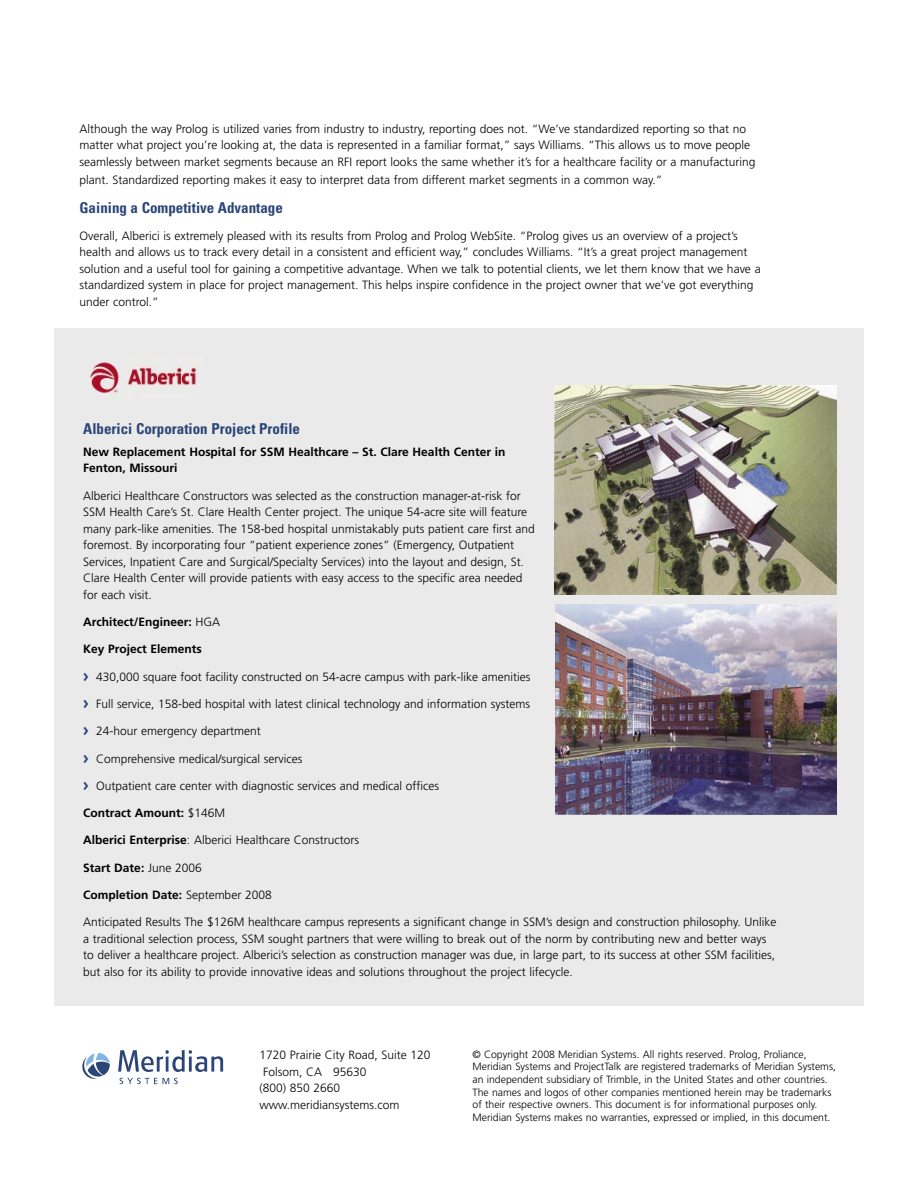
<style>
.page{position:relative;width:918px;height:1188px;background:#fff}
.page>*{position:absolute;margin:0;border:0;box-sizing:border-box;transform-origin:0 0}
.subhead{font:700 condensed 15px "Univers";color:#2b4578}
.Body{font:700 condensed 15px "Univers";color:#2b4578}
.Body-2{font:300 12px/16.5px "Frutiger";color:#000}
.Body-3{font:700 12px/16.5px "Frutiger";color:#000}
.Body-4{font:300 10.5px/12.6px "Frutiger";color:#000}
.s1{font-weight:300}
.s2{font-family:"Meta Bold LF Caps";font-weight:400;font-size:13.5px;color:#2b4578}
.s3{font-weight:700}
</style>
<div class="page">
<div style="left:54px;top:328px;width:810px;height:678px;background:#eaeaea"></div>
<svg style="left:118px;top:1050px;width:105px;height:22px"></svg>
<svg style="left:120px;top:1078px;width:58px;height:6px"></svg>
<svg style="left:82px;top:1053px;width:28px;height:26px"></svg>
<img style="left:89px;top:356px;width:109px;height:38px">
<img style="left:555px;top:604px;width:281px;height:210px">
<img style="left:555px;top:385px;width:281px;height:210px">
<p class="Body-2" style="left:80px;top:121px;width:677px">Although the way Prolog is utilized varies from industry to industry, reporting does not. “We’ve standardized reporting so that no matter what project you’re looking at, the data is represented in a familiar format,” says Williams. “This allows us to move people seamlessly between market segments because an RFI report looks the same whether it’s for a healthcare facility or a manufacturing</p>
<p class="Body-2" style="left:80px;top:172px;width:585px">plant. Standardized reporting makes it easy to interpret data from different market segments in a common way.”</p>
<p class="Body" style="left:80px;top:198px;width:205px">Gaining a Competitive Advantage</p>
<p class="Body-2" style="left:80px;top:228px;width:683px">Overall, Alberici is extremely pleased with its results from Prolog and Prolog WebSite. “Prolog gives us an overview of a project’s health and allows us to track every detail in a consistent and efficient way,” concludes Williams. “It’s a great project management solution and a useful tool for gaining a competitive advantage. When we talk to potential clients, we let them know that we have a standardized system in place for project management. This helps inspire confidence in the project owner that we’ve got everything under control.”</p>
<p class="subhead" style="left:83px;top:420px;width:218px">Alberici Corporation Project Profile</p>
<p class="Body-3" style="left:83px;top:444px;width:424px">New Replacement Hospital for SSM Healthcare – St. Clare Health Center in<br>Fenton, Missouri</p>
<p class="Body-2" style="left:83px;top:488px;width:453px">Alberici Healthcare Constructors was selected as the construction manager-at-risk for SSM Health Care’s St. Clare Health Center project. The unique 54-acre site will feature many park-like amenities. The 158-bed hospital unmistakably puts patient care first and foremost. By incorporating four “patient experience zones” (Emergency, Outpatient Services, Inpatient Care and Surgical/Specialty Services) into the layout and design, St.<br>Clare Health Center will provide patients with easy access to the specific area needed for each visit.</p>
<p class="Body-3" style="left:83px;top:614px;width:138px">Architect/Engineer: <span class="s1">HGA</span></p>
<p class="Body-3" style="left:83px;top:641px;width:120px">Key Project Elements</p>
<p class="Body-2" style="left:83px;top:668px;width:449px"><span class="s2">&gt;</span> 430,000 square foot facility constructed on 54-acre campus with park-like amenities</p>
<p class="Body-2" style="left:83px;top:696px;width:448px"><span class="s2">&gt;</span> Full service, 158-bed hospital with latest clinical technology and information systems</p>
<p class="Body-2" style="left:83px;top:723px;width:179px"><span class="s2">&gt;</span> 24-hour emergency department</p>
<p class="Body-2" style="left:83px;top:750px;width:221px"><span class="s2">&gt;</span> Comprehensive medical/surgical services</p>
<p class="Body-2" style="left:83px;top:778px;width:357px"><span class="s2">&gt;</span> Outpatient care center with diagnostic services and medical offices</p>
<p class="Body-3" style="left:83px;top:805px;width:144px">Contract Amount: <span class="s1">$146M</span></p>
<p class="Body-2" style="left:83px;top:832px;width:277px"><span class="s3">Alberici Enterprise</span>: Alberici Healthcare Constructors</p>
<p class="Body-3" style="left:83px;top:859px;width:120px">Start Date: <span class="s1">June 2006</span></p>
<p class="Body-3" style="left:83px;top:887px;width:190px">Completion Date: <span class="s1">September 2008</span></p>
<p class="Body-2" style="left:83px;top:914px;width:695px">Anticipated Results The $126M healthcare campus represents a significant change in SSM’s design and construction philosophy. Unlike a traditional selection process, SSM sought partners that were willing to break out of the norm by contributing new and better ways to deliver a healthcare project. Alberici’s selection as construction manager was due, in large part, to its success at other SSM facilities, but also for its ability to provide innovative ideas and solutions throughout the project lifecycle.</p>
<p class="Body-2" style="left:260px;top:1047px;width:172px">1720 Prairie City Road, Suite 120</p>
<p class="Body-2" style="left:263px;top:1063px;width:105px">Folsom, CA 95630</p>
<p class="Body-2" style="left:260px;top:1080px;width:82px">(800) 850 2660</p>
<p class="Body-2" style="left:260px;top:1096px;width:142px">www.meridiansystems.com</p>
<p class="Body-4" style="left:472px;top:1048px;width:365px">© Copyright 2008 Meridian Systems. All rights reserved. Prolog, Proliance, Meridian Systems and ProjectTalk are registered trademarks of Meridian Systems, an independent subsidiary of Trimble, in the United States and other countries.<br>The names and logos of other companies mentioned herein may be trademarks of their respective owners. This document is for informational purposes only.<br>Meridian Systems makes no warranties, expressed or implied, in this document.</p>
</div>
